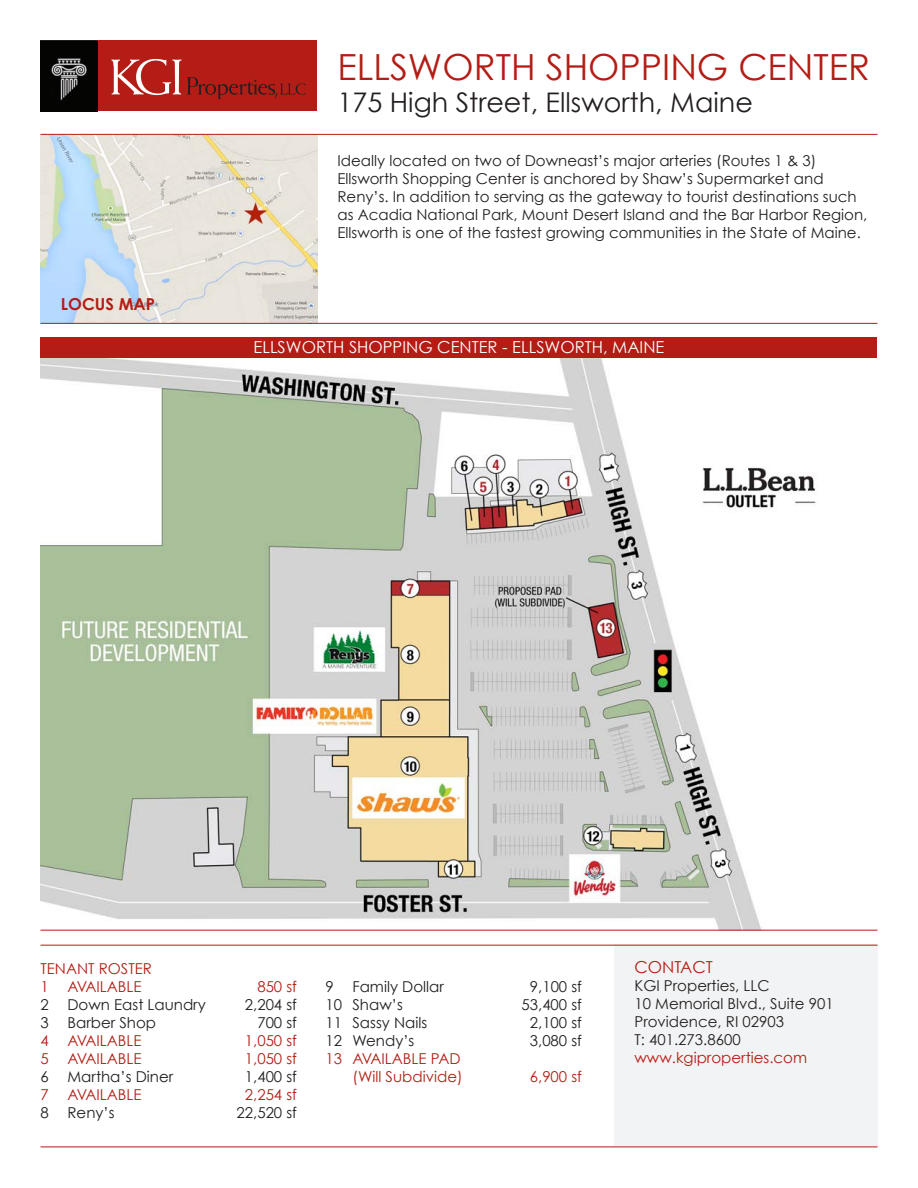
<style>
.page{position:relative;width:918px;height:1188px;background:#fff}
.page>*{position:absolute;margin:0;border:0;box-sizing:border-box;transform-origin:0 0}
.Table_text{font:36px "Century Gothic";color:#b41d15}
.Table_text-2{font:27px "Century Gothic";color:#231f20}
.proposed{font:16.5px "Century Gothic";color:#fff}
.Locus_Map{font:700 16.5px "Century Gothic";color:#b41d15}
.description_roster{font:16.5px "Century Gothic";color:#b41d15}
.roster{font:15px/18px "Century Gothic";color:#231f20}
.roster-2{font:15px/18px "Century Gothic";color:#b41d15;text-align:right}
.description_roster-2{font:15px "Century Gothic";color:#231f20}
.description_roster-3{font:15px/18px "Century Gothic";color:#b41d15}
.s1{color:#231f20}
</style>
<div class="page">
<img style="left:40px;top:359px;width:838px;height:571px">
<div style="left:614px;top:944px;width:264px;height:203px;background:#f2f3f4"></div>
<hr style="left:40px;top:1147px;width:838px;height:1px;background:#b41d15">
<img style="left:40px;top:135px;width:277px;height:188px">
<hr style="left:40px;top:930px;width:838px;height:1px;background:#b41d15">
<hr style="left:40px;top:134px;width:838px;height:1px;background:#b41d15">
<hr style="left:40px;top:323px;width:838px;height:1px;background:#b41d15">
<hr style="left:40px;top:945px;width:838px;height:1px;background:#b41d15">
<div style="left:40px;top:337px;width:838px;height:20px;background:#b41d15"></div>
<div style="left:40px;top:40px;width:277px;height:71px;background:#b41d15"></div>
<svg style="left:111px;top:59px;width:195px;height:40px"></svg>
<svg style="left:40px;top:40px;width:57px;height:71px;background:#1c1d1c"></svg>
<p class="Table_text" style="left:338px;top:45px;width:534px">ELLSWORTH SHOPPING CENTER</p>
<p class="Table_text-2" style="left:338px;top:86px;width:417px">175 High Street, Ellsworth, Maine</p>
<p class="Locus_Map" style="left:61px;top:294px;width:96px">LOCUS MAP</p>
<p class="roster" style="left:338px;top:151px;width:531px">Ideally located on two of Downeast’s major arteries (Routes 1 &amp; 3)<br>Ellsworth Shopping Center is anchored by Shaw’s Supermarket and Reny’s. In addition to serving as the gateway to tourist destinations such as Acadia National Park, Mount Desert Island and the Bar Harbor Region, Ellsworth is one of the fastest growing communities in the State of Maine.</p>
<p class="proposed" style="left:254px;top:337px;width:412px">ELLSWORTH SHOPPING CENTER - ELLSWORTH, MAINE</p>
<p class="roster-2" style="left:40px;top:960px;width:113px">TENANT ROSTER</p>
<p class="roster-2" style="left:40px;top:978px;width:103px">1 AVAILABLE</p>
<p class="roster-2" style="left:257px;top:978px;width:41px">850 sf</p>
<p class="roster" style="left:40px;top:996px;width:167px">2 Down East Laundry</p>
<p class="roster" style="left:245px;top:996px;width:54px">2,204 sf</p>
<p class="roster" style="left:40px;top:1014px;width:117px">3 Barber Shop</p>
<p class="roster" style="left:257px;top:1014px;width:41px">700 sf</p>
<p class="roster-2" style="left:40px;top:1032px;width:103px">4 AVAILABLE</p>
<p class="roster-2" style="left:245px;top:1032px;width:54px">1,050 sf</p>
<p class="roster-2" style="left:40px;top:1050px;width:103px">5 AVAILABLE</p>
<p class="roster-2" style="left:245px;top:1050px;width:54px">1,050 sf</p>
<p class="roster" style="left:40px;top:1068px;width:134px">6 Martha’s Diner</p>
<p class="roster" style="left:245px;top:1068px;width:54px">1,400 sf</p>
<p class="roster-2" style="left:40px;top:1086px;width:103px">7 AVAILABLE</p>
<p class="roster-2" style="left:245px;top:1086px;width:54px">2,254 sf</p>
<p class="roster" style="left:40px;top:1104px;width:76px">8 Reny’s</p>
<p class="roster" style="left:237px;top:1104px;width:62px">22,520 sf</p>
<p class="roster" style="left:325px;top:978px;width:120px">9 Family Dollar</p>
<p class="roster" style="left:530px;top:978px;width:54px">9,100 sf</p>
<p class="roster" style="left:325px;top:996px;width:79px">10 Shaw’s</p>
<p class="roster" style="left:522px;top:996px;width:62px">53,400 sf</p>
<p class="roster" style="left:325px;top:1014px;width:103px">11 Sassy Nails</p>
<p class="roster" style="left:530px;top:1014px;width:54px">2,100 sf</p>
<p class="roster" style="left:325px;top:1032px;width:90px">12 Wendy’s</p>
<p class="roster" style="left:530px;top:1032px;width:54px">3,080 sf</p>
<p class="roster-2" style="left:325px;top:1050px;width:139px">13 AVAILABLE PAD (Will Subdivide)</p>
<p class="roster-2" style="left:530px;top:1068px;width:54px">6,900 sf</p>
<p class="description_roster" style="left:634px;top:957px;width:80px">CONTACT</p>
<p class="description_roster-2" style="left:634px;top:977px;width:137px">KGI Properties, LLC</p>
<p class="description_roster-2" style="left:634px;top:995px;width:201px">10 Memorial Blvd., Suite 901</p>
<p class="description_roster-2" style="left:634px;top:1013px;width:151px">Providence, RI 02903</p>
<p class="description_roster-3" style="left:634px;top:1031px;width:174px"><span class="s1">T: 401.273.8600 </span>www.kgiproperties.com</p>
</div>
